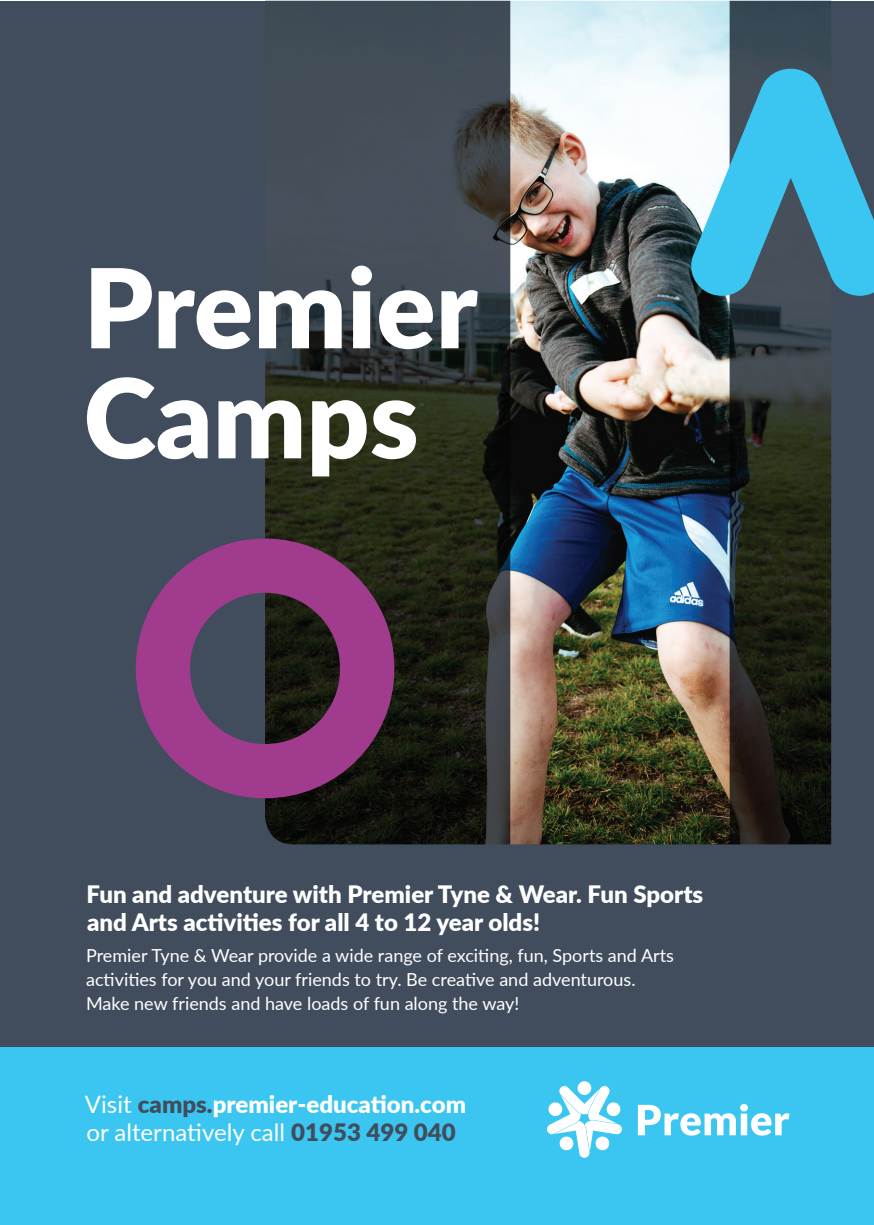
<style>
.page{position:relative;width:874px;height:1225px;background:#fff}
.page>*{position:absolute;margin:0;border:0;box-sizing:border-box;transform-origin:0 0}
.t1{font:900 110px/110px "Lato";color:#fff}
.t2{font:900 24px/28px "Lato";color:#fff}
.t3{font:24px/28px "Lato";color:#fff}
.t4{font:18px/24px "Lato";color:#fff}
.s1{font-weight:900;color:#414d5d}
.s2{font-weight:900}
</style>
<div class="page">
<div style="left:1px;top:1px;width:872px;height:1224px;background:#414d5d"></div>
<img style="left:265px;top:1px;width:565px;height:843px">
<div style="left:1px;top:1047px;width:872px;height:178px;background:#3ac6f0"></div>
<svg style="left:686px;top:69px;width:187px;height:227px"></svg>
<div style="left:577px;top:1081px;width:14px;height:14px;background:#fff;border-radius:50%"></div>
<svg style="left:637px;top:1104px;width:152px;height:31px"></svg>
<svg style="left:547px;top:1085px;width:75px;height:72px"></svg>
<svg style="left:136px;top:538px;width:258px;height:260px;fill:#a13b8e"></svg>
<h1 class="t1" style="left:83px;top:248px;width:395px">Premier<br>Camps</h1>
<h2 class="t2" style="left:86px;top:879px;width:618px">Fun and adventure with Premier Tyne &amp; Wear. Fun Sports and Arts activities for all 4 to 12 year olds!</h2>
<p class="t4" style="left:86px;top:943px;width:589px">Premier Tyne &amp; Wear provide a wide range of exciting, fun, Sports and Arts activities for you and your friends to try. Be creative and adventurous.<br>Make new friends and have loads of fun along the way!</p>
<h2 class="t3" style="left:85px;top:1089px;width:382px">Visit <span class="s1">camps.</span><span class="s2">premier-education.com </span>or alternatively call <span class="s1">01953 499 040</span></h2>
</div>
